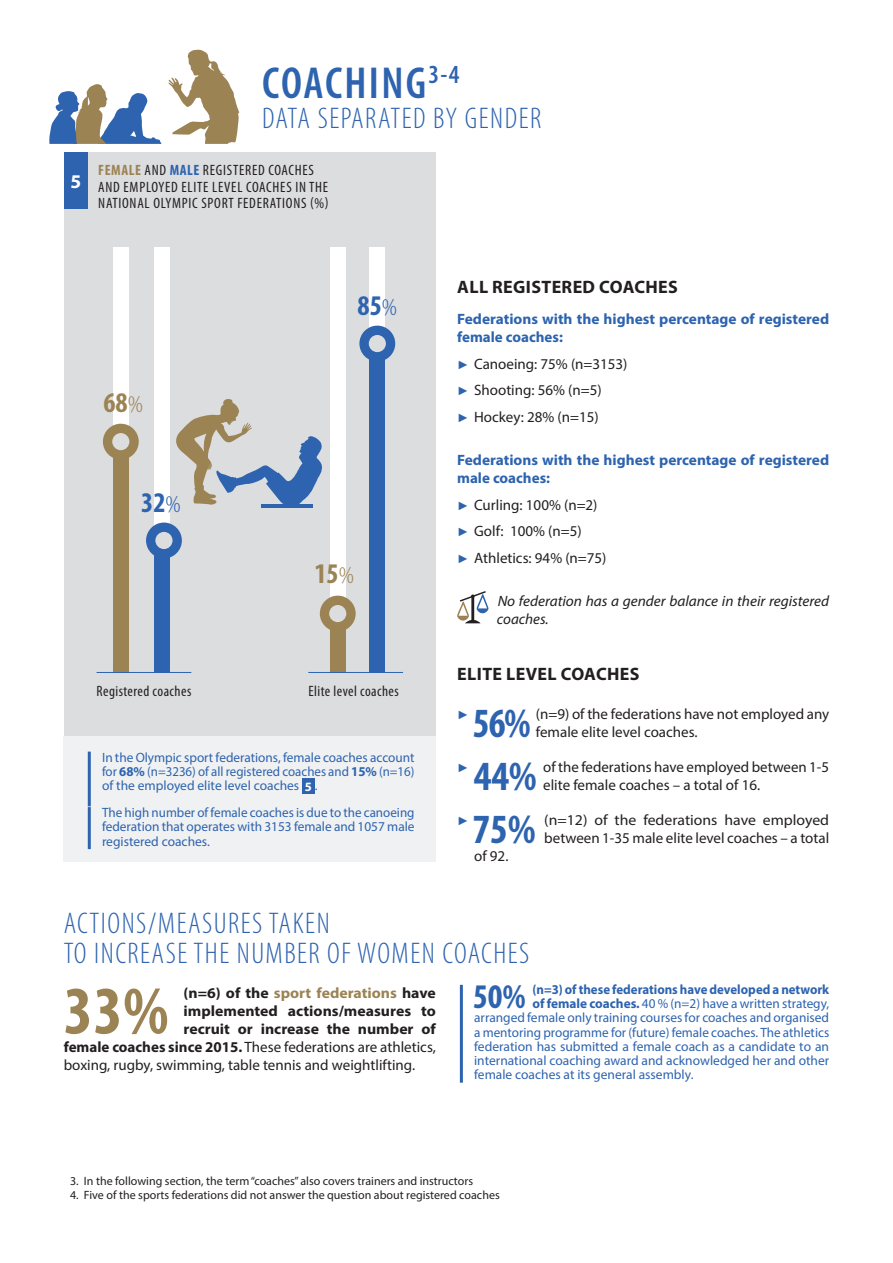
<style>
.page{position:relative;width:893px;height:1263px;background:#fff}
.page>*{position:absolute;margin:0;border:0;box-sizing:border-box;transform-origin:0 0}
.t1{font:700 condensed 68.4px "Myriad Pro";color:#9b8354}
.t2{font:600 condensed 45px "Myriad Pro";letter-spacing:.05em;color:#2d63af}
.t3{font:700 condensed 41.7px "Myriad Pro";color:#2d63af}
.t4{font:700 condensed 41.7px "Myriad Pro";color:#2d63af;scale:.95 1}
.t5{font:700 condensed 34.65px "Myriad Pro";color:#2d63af}
.t6{font:300 condensed 30px/30px "Myriad Pro";letter-spacing:.05em;color:#2d63af}
.t7{font:700 condensed 28.5px "Myriad Pro";color:#2d63af}
.t8{font:700 condensed 28.5px "Myriad Pro";color:#9b8354}
.t9{font:700 19.5px "Myriad Pro";color:#fff}
.t10{font:700 18px "Myriad Pro";letter-spacing:.02em;color:#231f20}
.t11{font:15px/26.5px "Myriad Pro";color:#231f20}
.t12{font:700 15px/18px "Myriad Pro";color:#2d63af}
.t13{font:condensed 15px/16.5px "Myriad Pro";letter-spacing:.05em;color:#231f20}
.t14{font:15px/18px "Myriad Pro";color:#231f20;scale:1.05 1}
.t15{font:700 15px "Myriad Pro";color:#231f20;scale:1.05 1}
.t16{font:italic 15px/18px "Myriad Pro";color:#231f20}
.t17{font:condensed 15px "Myriad Pro";letter-spacing:.03em;color:#231f20}
.t18{font:700 15px "Myriad Pro";color:#9b8354;scale:1.05 1}
.t19{font:13.5px/14.2px "Myriad Pro";color:#2d63af;text-align:justify}
.t20{font:700 13.5px "Myriad Pro";color:#2d63af;scale:.95 1}
.t21{font:12px "Myriad Pro";color:#231f20}
.t22{font:12px "Arial";color:#2d63af}
.s1{font-weight:700;color:#9b8354}
.s2{font-weight:700;color:#2d63af}
.s3{font-weight:300;font-size:24px}
.s4{font-weight:700}
.s5{font-weight:700;font-size:12.75px;color:#fff}
.s6{font-family:"Arial";font-size:12px;color:#2d63af}
.s7{color:#231f20}
</style>
<div class="page">
<div style="left:64px;top:152px;width:372px;height:584px;background:#dcdddf"></div>
<div style="left:64px;top:152px;width:24px;height:57px;background:#2d63af"></div>
<div style="left:64px;top:736px;width:372px;height:125px;background:#f0f1f2"></div>
<hr style="left:88px;top:751px;width:3px;height:55px;background:#2d63af">
<hr style="left:88px;top:807px;width:3px;height:42px;background:#2d63af">
<div style="left:302px;top:779px;width:13px;height:15px;background:#2d63af"></div>
<svg style="left:457px;top:591px;width:32px;height:32px"></svg>
<hr style="left:460px;top:985px;width:3px;height:98px;background:#2d63af">
<div style="left:114px;top:247px;width:15px;height:425px;background:#fff"></div>
<div style="left:114px;top:444px;width:15px;height:228px;background:#9b8354"></div>
<div style="left:103px;top:424px;width:36px;height:35px;background:#9b8354;border-radius:50%"></div>
<div style="left:112px;top:433px;width:17px;height:17px;background:#dcdddf;border-radius:50%"></div>
<div style="left:155px;top:247px;width:15px;height:425px;background:#fff"></div>
<div style="left:155px;top:535px;width:15px;height:137px;background:#2d63af"></div>
<div style="left:146px;top:522px;width:36px;height:36px;background:#2d63af;border-radius:50%"></div>
<div style="left:155px;top:532px;width:18px;height:17px;background:#dcdddf;border-radius:50%"></div>
<div style="left:330px;top:247px;width:15px;height:425px;background:#fff"></div>
<div style="left:330px;top:612px;width:15px;height:60px;background:#9b8354"></div>
<div style="left:320px;top:596px;width:36px;height:35px;background:#9b8354;border-radius:50%"></div>
<div style="left:329px;top:605px;width:17px;height:17px;background:#dcdddf;border-radius:50%"></div>
<div style="left:370px;top:247px;width:15px;height:425px;background:#fff"></div>
<div style="left:370px;top:335px;width:15px;height:337px;background:#2d63af"></div>
<div style="left:359px;top:326px;width:36px;height:35px;background:#2d63af;border-radius:50%"></div>
<div style="left:369px;top:335px;width:17px;height:17px;background:#dcdddf;border-radius:50%"></div>
<hr style="left:97px;top:672px;width:94px;height:1px;background:#2d63af">
<hr style="left:308px;top:672px;width:95px;height:1px;background:#2d63af">
<svg style="left:168px;top:49px;width:72px;height:95px"></svg>
<svg style="left:49px;top:84px;width:113px;height:60px"></svg>
<svg style="left:176px;top:399px;width:146px;height:106px"></svg>
<hr style="left:261px;top:504px;width:52px;height:4px;background:#2d63af">
<h3 class="t9" style="left:70px;top:168px;width:12px">5</h3>
<h2 class="t2" style="left:262px;top:55px;width:199px">COACHING<sup>3-4</sup></h2>
<h3 class="t6" style="left:262px;top:102px;width:281px">DATA SEPARATED BY GENDER</h3>
<p class="t13" style="left:98px;top:162px;width:232px"><span class="s1">FEMALE</span> AND <span class="s2">MALE</span> REGISTERED COACHES<br>AND EMPLOYED ELITE LEVEL COACHES IN THE<br>NATIONAL OLYMPIC SPORT FEDERATIONS (%)</p>
<h3 class="t8" style="left:103px;top:385px;width:41px">68<span class="s3">%</span></h3>
<h3 class="t7" style="left:141px;top:484px;width:41px">32<span class="s3">%</span></h3>
<p class="t17" style="left:97px;top:682px;width:96px">Registered coaches</p>
<h3 class="t7" style="left:357px;top:287px;width:41px">85<span class="s3">%</span></h3>
<h3 class="t8" style="left:314px;top:555px;width:41px">15<span class="s3">%</span></h3>
<p class="t17" style="left:308px;top:682px;width:92px">Elite level coaches</p>
<p class="t19" style="left:102px;top:750px;width:314px">In the Olympic sport federations, female coaches account for <span class="s4">68%</span> (n=3236) of all registered coaches and <span class="s4">15%</span> (n=16) of the employed elite level coaches <span class="s5">5</span> .</p>
<p class="t19" style="left:102px;top:805px;width:314px">The high number of female coaches is due to the canoeing federation that operates with 3153 female and 1057 male registered coaches.</p>
<h3 class="t10" style="left:457px;top:276px;width:222px">ALL REGISTERED COACHES</h3>
<p class="t12" style="left:457px;top:310px;width:374px">Federations with the highest percentage of registered female coaches:</p>
<p class="t11" style="left:457px;top:350px;width:172px"><span class="s6">►</span> Canoeing: 75% (n=3153) <span class="s6">►</span> Shooting: 56% (n=5)<br><span class="s6">►</span> Hockey: 28% (n=15)</p>
<p class="t12" style="left:457px;top:451px;width:374px">Federations with the highest percentage of registered male coaches:</p>
<p class="t11" style="left:457px;top:491px;width:151px"><span class="s6">►</span> Curling: 100% (n=2) <span class="s6">►</span> Golf: 100% (n=5)<br><span class="s6">►</span> Athletics: 94% (n=75)</p>
<p class="t16" style="left:497px;top:592px;width:334px">No federation has a gender balance in their registered coaches.</p>
<h3 class="t10" style="left:457px;top:662px;width:184px">ELITE LEVEL COACHES</h3>
<p class="t22" style="left:457px;top:707px;width:13px">►</p>
<h3 class="t4" style="left:473px;top:697px;width:62px">56%</h3>
<p class="t11" style="left:536px;top:705px;width:295px;line-height:18px">(n=9) of the federations have not employed any female elite level coaches.</p>
<p class="t22" style="left:457px;top:760px;width:13px">►</p>
<h3 class="t3" style="left:474px;top:750px;width:64px">44%</h3>
<p class="t11" style="left:543px;top:758px;width:287px;line-height:18px">of the federations have employed between 1-5 elite female coaches – a total of 16.</p>
<p class="t22" style="left:457px;top:813px;width:13px">►</p>
<h3 class="t3" style="left:472px;top:803px;width:64px">75%</h3>
<p class="t14" style="left:544px;top:811px;width:273px">(n=12) of the federations have employed between 1-35 male elite level coaches – a total</p>
<p class="t11" style="left:474px;top:843px;width:36px">of 92.</p>
<h3 class="t6" style="left:64px;top:907px;width:467px">ACTIONS/MEASURES TAKEN<br>TO INCREASE THE NUMBER OF WOMEN COACHES</h3>
<h1 class="t1" style="left:64px;top:968px;width:106px">33%</h1>
<p class="t18" style="left:184px;top:983px;width:242px"><span class="s7">(n=6) of the</span> sport federations <span class="s7">have</span></p>
<h3 class="t5" style="left:473px;top:975px;width:54px">50%</h3>
<p class="t20" style="left:532px;top:980px;width:314px">(n=3) of these federations have developed a network</p>
<p class="t19" style="left:532px;top:996px;width:298px"><span class="s4">of female coaches.</span> 40 % (n=2) have a written strategy,</p>
<p class="t19" style="left:474px;top:1010px;width:357px">arranged female only training courses for coaches and organised</p>
<p class="t19" style="left:474px;top:1025px;width:357px">a mentoring programme for (future) female coaches. The athletics</p>
<p class="t19" style="left:474px;top:1039px;width:356px">federation has submitted a female coach as a candidate to an</p>
<p class="t19" style="left:474px;top:1053px;width:357px">international coaching award and acknowledged her and other</p>
<p class="t19" style="left:474px;top:1067px;width:221px">female coaches at its general assembly.</p>
<p class="t15" style="left:184px;top:1001px;width:242px">implemented actions/measures to</p>
<p class="t15" style="left:184px;top:1019px;width:242px">recruit or increase the number of</p>
<p class="t11" style="left:64px;top:1033px;width:374px"><span class="s4">female coaches since 2015.</span> These federations are athletics,</p>
<p class="t11" style="left:64px;top:1051px;width:353px">boxing, rugby, swimming, table tennis and weightlifting.</p>
<p class="t21" style="left:70px;top:1173px;width:404px">3. In the following section, the term “coaches” also covers trainers and instructors</p>
<p class="t21" style="left:70px;top:1188px;width:431px">4. Five of the sports federations did not answer the question about registered coaches</p>
</div>
